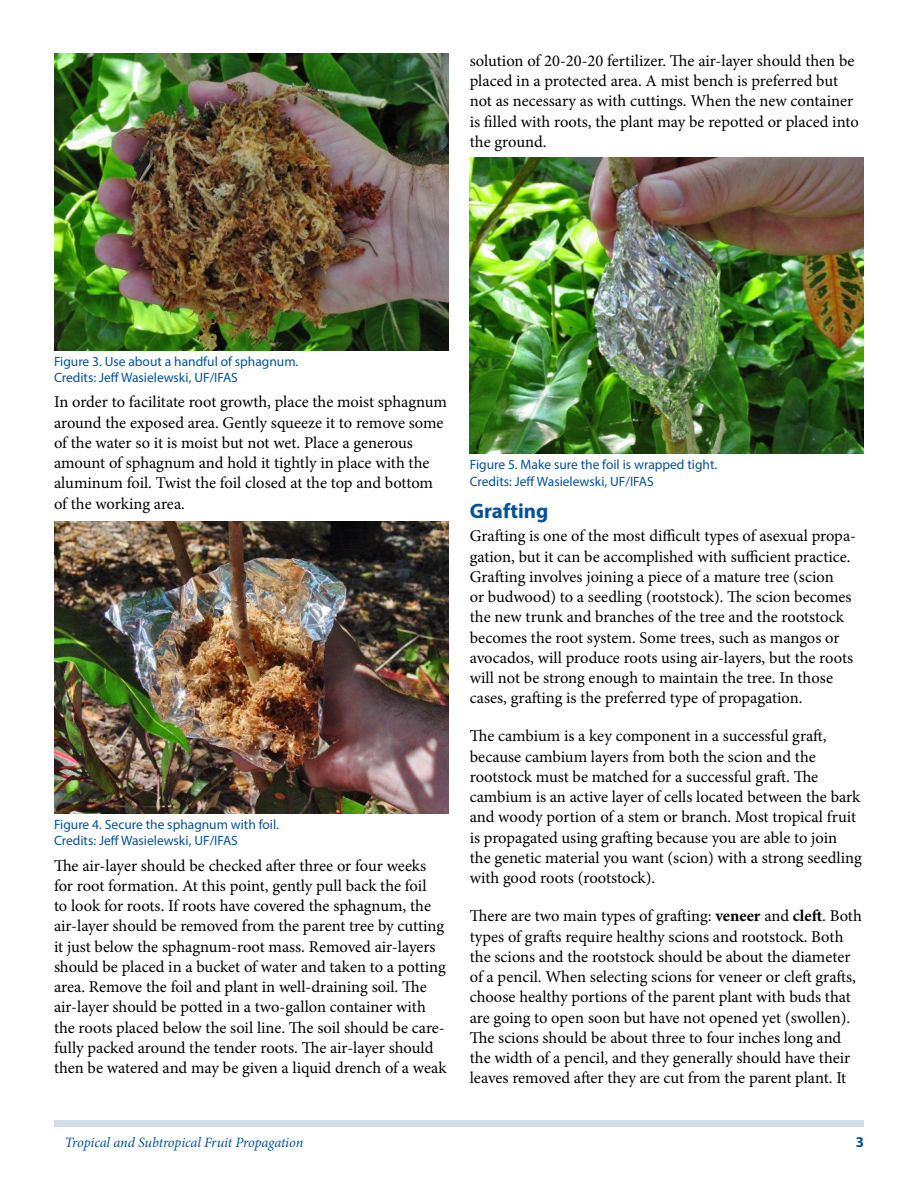
<style>
.page{position:relative;width:918px;height:1188px;background:#fff}
.page>*{position:absolute;margin:0;border:0;box-sizing:border-box;transform-origin:0 0}
.t1{font:700 21px "Myriad Pro";color:#03519a}
.t2{font:16.5px/20.2px "Minion Pro";letter-spacing:-.005em;color:#000}
.t3{font:700 15px "Myriad Pro";color:#03519a}
.t4{font:italic 14.25px "Minion Pro";letter-spacing:-.01em;color:#03519a}
.t5{font:13.5px/16.5px "Myriad Pro";color:#03519a}
.s1{font-weight:700}
</style>
<div class="page">
<div style="left:54px;top:1120px;width:810px;height:7px;background:#d0ddea"></div>
<img style="left:54px;top:54px;width:394px;height:296px">
<img style="left:54px;top:522px;width:394px;height:291px">
<img style="left:470px;top:158px;width:394px;height:296px">
<p class="t2" style="left:470px;top:51px;width:391px">solution of 20-20-20 fertilizer. The air-layer should then be placed in a protected area. A mist bench is preferred but not as necessary as with cuttings. When the new container is filled with roots, the plant may be repotted or placed into the ground.</p>
<p class="t5" style="left:54px;top:353px;width:246px">Figure 3. Use about a handful of sphagnum.<br>Credits: Jeff Wasielewski, UF/IFAS</p>
<p class="t2" style="left:54px;top:392px;width:395px">In order to facilitate root growth, place the moist sphagnum around the exposed area. Gently squeeze it to remove some of the water so it is moist but not wet. Place a generous amount of sphagnum and hold it tightly in place with the aluminum foil. Twist the foil closed at the top and bottom of the working area.</p>
<p class="t5" style="left:54px;top:816px;width:226px">Figure 4. Secure the sphagnum with foil.<br>Credits: Jeff Wasielewski, UF/IFAS</p>
<p class="t2" style="left:54px;top:855px;width:394px">The air-layer should be checked after three or four weeks for root formation. At this point, gently pull back the foil<br>to look for roots. If roots have covered the sphagnum, the air-layer should be removed from the parent tree by cutting it just below the sphagnum-root mass. Removed air-layers should be placed in a bucket of water and taken to a potting area. Remove the foil and plant in well-draining soil. The air-layer should be potted in a two-gallon container with the roots placed below the soil line. The soil should be care&shy;fully packed around the tender roots. The air-layer should then be watered and may be given a liquid drench of a weak</p>
<p class="t5" style="left:470px;top:456px;width:249px">Figure 5. Make sure the foil is wrapped tight.<br>Credits: Jeff Wasielewski, UF/IFAS</p>
<p class="t1" style="left:470px;top:497px;width:80px">Grafting</p>
<p class="t2" style="left:470px;top:526px;width:388px">Grafting is one of the most difficult types of asexual propa&shy;gation, but it can be accomplished with sufficient practice.<br>Grafting involves joining a piece of a mature tree (scion<br>or budwood) to a seedling (rootstock). The scion becomes the new trunk and branches of the tree and the rootstock becomes the root system. Some trees, such as mangos or avocados, will produce roots using air-layers, but the roots will not be strong enough to maintain the tree. In those cases, grafting is the preferred type of propagation.</p>
<p class="t2" style="left:470px;top:726px;width:394px">The cambium is a key component in a successful graft, because cambium layers from both the scion and the rootstock must be matched for a successful graft. The cambium is an active layer of cells located between the bark and woody portion of a stem or branch. Most tropical fruit is propagated using grafting because you are able to join the genetic material you want (scion) with a strong seedling with good roots (rootstock).</p>
<p class="t2" style="left:470px;top:906px;width:394px">There are two main types of grafting: <span class="s1">veneer</span> and <span class="s1">cleft</span>. Both types of grafts require healthy scions and rootstock. Both the scions and the rootstock should be about the diameter of a pencil. When selecting scions for veneer or cleft grafts, choose healthy portions of the parent plant with buds that are going to open soon but have not opened yet (swollen).<br>The scions should be about three to four inches long and the width of a pencil, and they generally should have their leaves removed after they are cut from the parent plant. It</p>
<p class="t4" style="left:65px;top:1133px;width:240px">Tropical and Subtropical Fruit Propagation</p>
<p class="t3" style="left:856px;top:1133px;width:10px">3</p>
</div>
